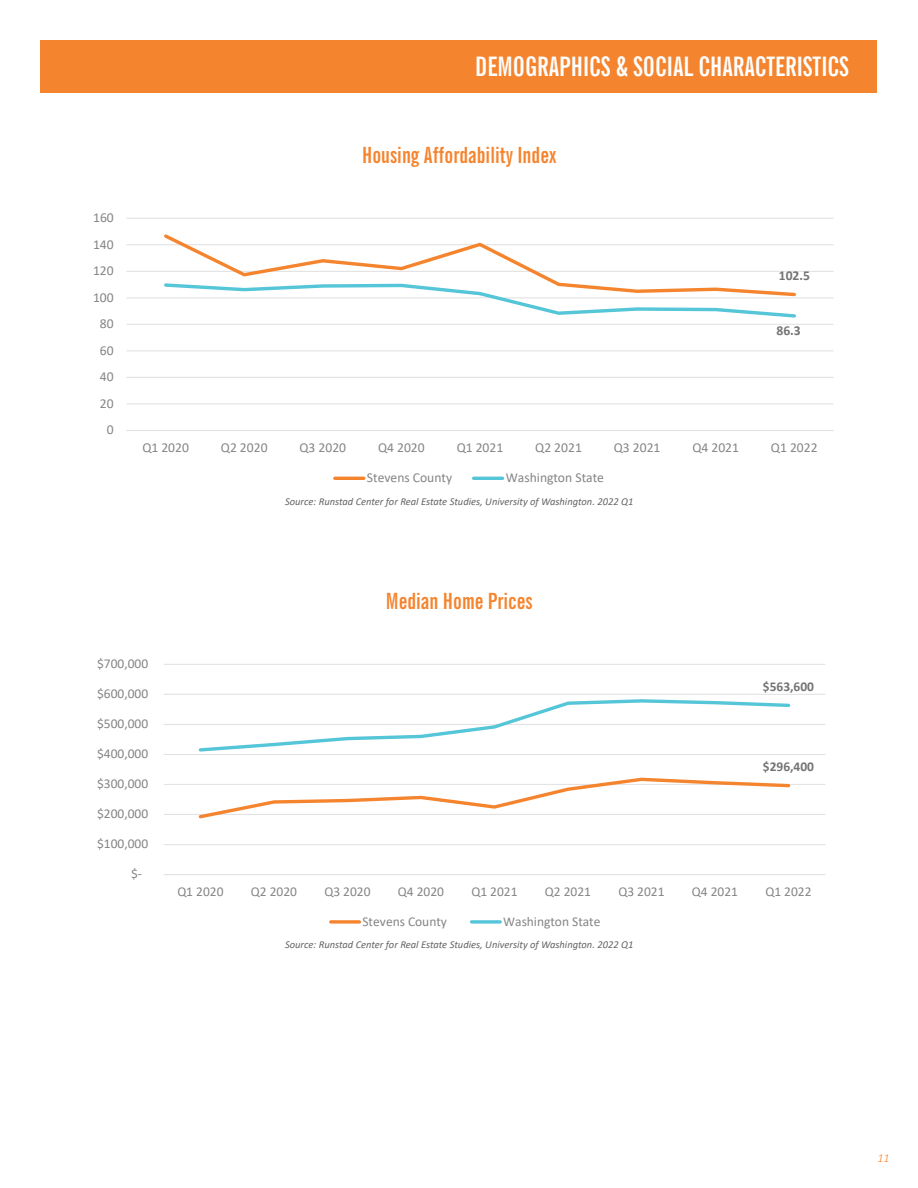
<style>
.page{position:relative;width:918px;height:1188px;background:#fff}
.page>*{position:absolute;margin:0;border:0;box-sizing:border-box;transform-origin:0 0}
.t1{font:700 extra-condensed 27px "News Gothic BT";color:#fff}
.t2{font:700 extra-condensed 22.5px "News Gothic BT";color:#f5842e}
.t3{font:13.65px "Calibri";color:#858585}
.t4{font:700 13.65px "Calibri";color:#737474}
.t5{font:13.5px "Calibri";color:#858585}
.t6{font:700 13.5px "Calibri";color:#737474}
.t7{font:italic 300 12px "Calibri";color:#f5842e}
.t8{font:italic 10.5px "Calibri";color:#636466}
</style>
<div class="page">
<hr style="left:126px;top:218px;width:708px;height:1px;background:#e3e3e3">
<hr style="left:126px;top:244px;width:708px;height:1px;background:#e3e3e3">
<hr style="left:126px;top:271px;width:708px;height:1px;background:#e3e3e3">
<hr style="left:126px;top:297px;width:708px;height:1px;background:#e3e3e3">
<hr style="left:126px;top:324px;width:708px;height:1px;background:#e3e3e3">
<hr style="left:126px;top:350px;width:708px;height:1px;background:#e3e3e3">
<hr style="left:126px;top:377px;width:708px;height:1px;background:#e3e3e3">
<hr style="left:126px;top:403px;width:708px;height:1px;background:#e3e3e3">
<hr style="left:126px;top:430px;width:708px;height:1px;background:#e3e3e3">
<svg style="left:161px;top:234px;width:637px;height:84px"></svg>
<hr style="left:335px;top:477px;width:29px;height:3px;background:#f5842e">
<hr style="left:474px;top:477px;width:29px;height:3px;background:#55c5d8">
<hr style="left:164px;top:664px;width:661px;height:1px;background:#e3e3e3">
<hr style="left:164px;top:694px;width:661px;height:1px;background:#e3e3e3">
<hr style="left:164px;top:724px;width:661px;height:1px;background:#e3e3e3">
<hr style="left:164px;top:754px;width:661px;height:1px;background:#e3e3e3">
<hr style="left:164px;top:784px;width:661px;height:1px;background:#e3e3e3">
<hr style="left:164px;top:814px;width:661px;height:1px;background:#e3e3e3">
<hr style="left:164px;top:844px;width:661px;height:1px;background:#e3e3e3">
<hr style="left:164px;top:874px;width:661px;height:1px;background:#e3e3e3">
<svg style="left:198px;top:777px;width:593px;height:42px"></svg>
<svg style="left:198px;top:699px;width:593px;height:53px"></svg>
<svg style="left:331px;top:920px;width:28px;height:4px"></svg>
<svg style="left:472px;top:920px;width:28px;height:4px"></svg>
<div style="left:40px;top:40px;width:838px;height:53px;background:#f5842e"></div>
<h1 class="t1" style="left:475px;top:50px;width:375px">DEMOGRAPHICS &amp; SOCIAL CHARACTERISTICS</h1>
<h3 class="t3" style="left:93px;top:208px;width:22px">160</h3>
<h3 class="t3" style="left:93px;top:235px;width:22px">140</h3>
<h3 class="t3" style="left:93px;top:261px;width:22px">120</h3>
<h3 class="t3" style="left:93px;top:288px;width:22px">100</h3>
<h3 class="t3" style="left:100px;top:314px;width:15px">80</h3>
<h3 class="t3" style="left:100px;top:341px;width:15px">60</h3>
<h3 class="t3" style="left:100px;top:367px;width:15px">40</h3>
<h3 class="t3" style="left:100px;top:394px;width:15px">20</h3>
<h3 class="t3" style="left:107px;top:420px;width:8px">0</h3>
<h2 class="t2" style="left:362px;top:141px;width:196px">Housing Affordability Index</h2>
<h3 class="t4" style="left:779px;top:266px;width:33px">102.5</h3>
<h3 class="t4" style="left:777px;top:321px;width:26px">86.3</h3>
<h3 class="t3" style="left:142px;top:438px;width:48px">Q1 2020</h3>
<h3 class="t3" style="left:221px;top:438px;width:48px">Q2 2020</h3>
<h3 class="t3" style="left:300px;top:438px;width:48px">Q3 2020</h3>
<h3 class="t3" style="left:378px;top:438px;width:48px">Q4 2020</h3>
<h3 class="t3" style="left:457px;top:438px;width:48px">Q1 2021</h3>
<h3 class="t3" style="left:535px;top:438px;width:48px">Q2 2021</h3>
<h3 class="t3" style="left:614px;top:438px;width:48px">Q3 2021</h3>
<h3 class="t3" style="left:692px;top:438px;width:48px">Q4 2021</h3>
<h3 class="t3" style="left:771px;top:438px;width:48px">Q1 2022</h3>
<h3 class="t3" style="left:367px;top:468px;width:87px">Stevens County</h3>
<h3 class="t3" style="left:506px;top:468px;width:100px">Washington State</h3>
<p class="t8" style="left:285px;top:495px;width:350px">Source: Runstad Center for Real Estate Studies, University of Washington. 2022 Q1</p>
<h2 class="t2" style="left:386px;top:587px;width:148px">Median Home Prices</h2>
<p class="t5" style="left:97px;top:654px;width:53px">$700,000</p>
<p class="t5" style="left:97px;top:684px;width:53px">$600,000</p>
<p class="t5" style="left:97px;top:714px;width:53px">$500,000</p>
<p class="t5" style="left:97px;top:744px;width:53px">$400,000</p>
<p class="t5" style="left:97px;top:774px;width:53px">$300,000</p>
<p class="t5" style="left:97px;top:804px;width:53px">$200,000</p>
<p class="t5" style="left:97px;top:834px;width:53px">$100,000</p>
<p class="t5" style="left:131px;top:865px;width:12px">$-</p>
<p class="t6" style="left:763px;top:677px;width:53px">$563,600</p>
<p class="t6" style="left:763px;top:757px;width:53px">$296,400</p>
<p class="t5" style="left:177px;top:882px;width:48px">Q1 2020</p>
<p class="t5" style="left:251px;top:882px;width:48px">Q2 2020</p>
<p class="t5" style="left:324px;top:882px;width:48px">Q3 2020</p>
<p class="t5" style="left:398px;top:882px;width:48px">Q4 2020</p>
<p class="t5" style="left:471px;top:882px;width:48px">Q1 2021</p>
<p class="t5" style="left:545px;top:882px;width:48px">Q2 2021</p>
<p class="t5" style="left:618px;top:882px;width:48px">Q3 2021</p>
<p class="t5" style="left:692px;top:882px;width:48px">Q4 2021</p>
<p class="t5" style="left:765px;top:882px;width:48px">Q1 2022</p>
<p class="t5" style="left:363px;top:912px;width:86px">Stevens County</p>
<p class="t5" style="left:503px;top:912px;width:99px">Washington State</p>
<p class="t8" style="left:285px;top:937px;width:350px">Source: Runstad Center for Real Estate Studies, University of Washington. 2022 Q1</p>
<p class="t7" style="left:877px;top:1151px;width:14px">11</p>
</div>
